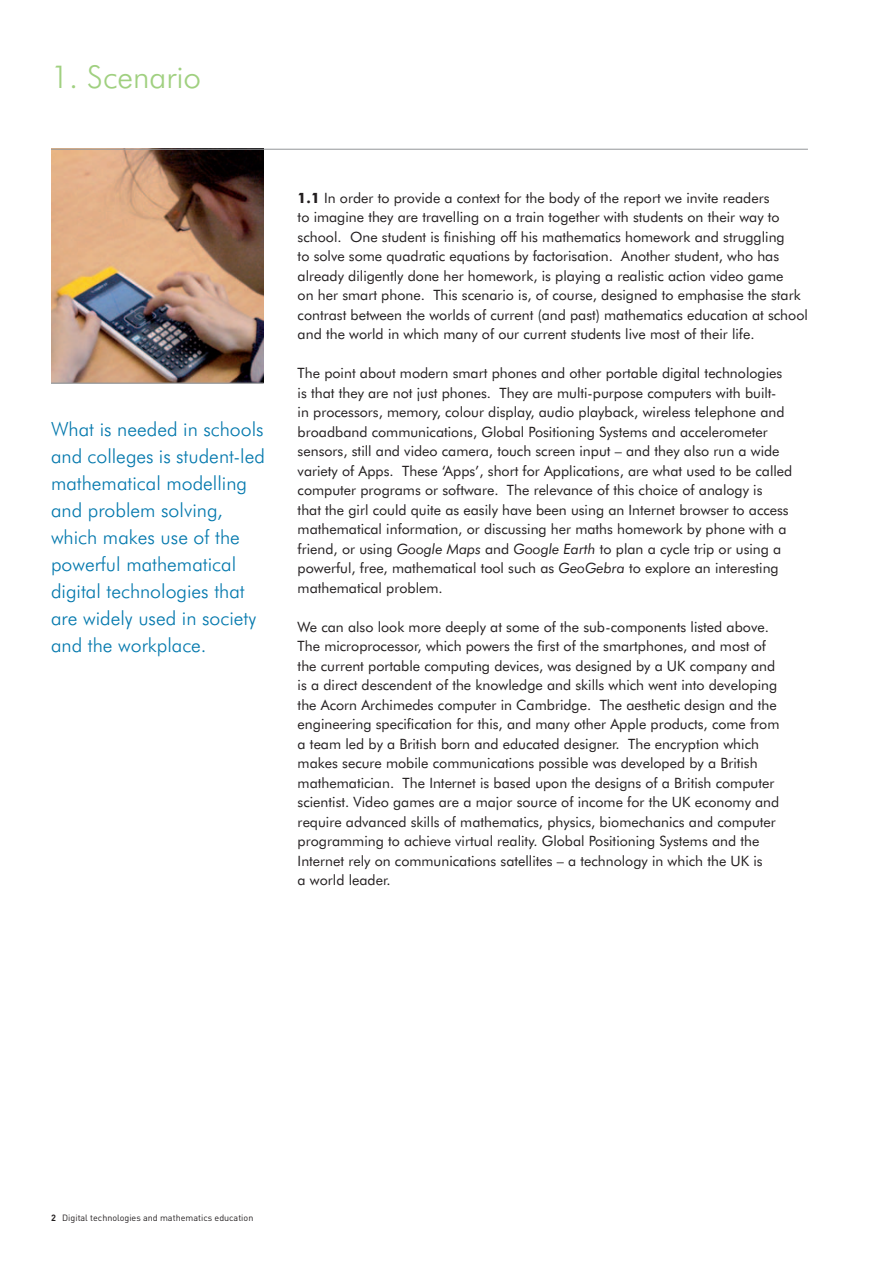
<style>
.page{position:relative;width:893px;height:1263px;background:#fff}
.page>*{position:absolute;margin:0;border:0;box-sizing:border-box;transform-origin:0 0}
.t1{font:300 31.5px "Futura BT";color:#a0d080}
.t2{font:300 19.5px/27px "Futura BT";color:#0378ad}
.t3{font:14.25px/19.5px "Futura BT";color:#231f20}
.t4{font:9px "DIN";color:#231f20}
.s1{font-weight:700}
.s2{font-style:italic}
</style>
<div class="page">
<img style="left:51px;top:150px;width:213px;height:233px">
<hr style="left:51px;top:149px;width:757px;height:1px;background:#939598">
<hr style="left:51px;top:383px;width:213px;height:1px;background:#939598">
<h1 class="t1" style="left:51px;top:58px;width:152px">1. Scenario</h1>
<h2 class="t2" style="left:51px;top:415px;width:216px">What is needed in schools and colleges is student-led mathematical modelling and problem solving, which makes use of the powerful mathematical digital technologies that are widely used in society and the workplace.</h2>
<p class="t3" style="left:298px;top:188px;width:512px"><span class="s1">1.1</span> In order to provide a context for the body of the report we invite readers<br>to imagine they are travelling on a train together with students on their way to school. One student is finishing off his mathematics homework and struggling<br>to solve some quadratic equations by factorisation. Another student, who has already diligently done her homework, is playing a realistic action video game<br>on her smart phone. This scenario is, of course, designed to emphasise the stark contrast between the worlds of current (and past) mathematics education at school and the world in which many of our current students live most of their life.</p>
<p class="t3" style="left:298px;top:363px;width:496px">The point about modern smart phones and other portable digital technologies is that they are not just phones. They are multi-purpose computers with built-<br>in processors, memory, colour display, audio playback, wireless telephone and broadband communications, Global Positioning Systems and accelerometer sensors, still and video camera, touch screen input – and they also run a wide variety of Apps. These ‘Apps’, short for Applications, are what used to be called computer programs or software. The relevance of this choice of analogy is<br>that the girl could quite as easily have been using an Internet browser to access mathematical information, or discussing her maths homework by phone with a friend, or using <span class="s2">Google Maps</span> and <span class="s2">Google Earth</span> to plan a cycle trip or using a powerful, free, mathematical tool such as <span class="s2">GeoGebra</span> to explore an interesting mathematical problem.</p>
<p class="t3" style="left:298px;top:617px;width:483px">We can also look more deeply at some of the sub-components listed above.<br>The microprocessor, which powers the first of the smartphones, and most of the current portable computing devices, was designed by a UK company and is a direct descendent of the knowledge and skills which went into developing the Acorn Archimedes computer in Cambridge. The aesthetic design and the engineering specification for this, and many other Apple products, come from a team led by a British born and educated designer. The encryption which makes secure mobile communications possible was developed by a British mathematician. The Internet is based upon the designs of a British computer scientist. Video games are a major source of income for the UK economy and require advanced skills of mathematics, physics, biomechanics and computer programming to achieve virtual reality. Global Positioning Systems and the Internet rely on communications satellites – a technology in which the UK is<br>a world leader.</p>
<p class="t4" style="left:51px;top:1212px;width:204px"><span class="s1">2</span> Digital technologies and mathematics education</p>
</div>
